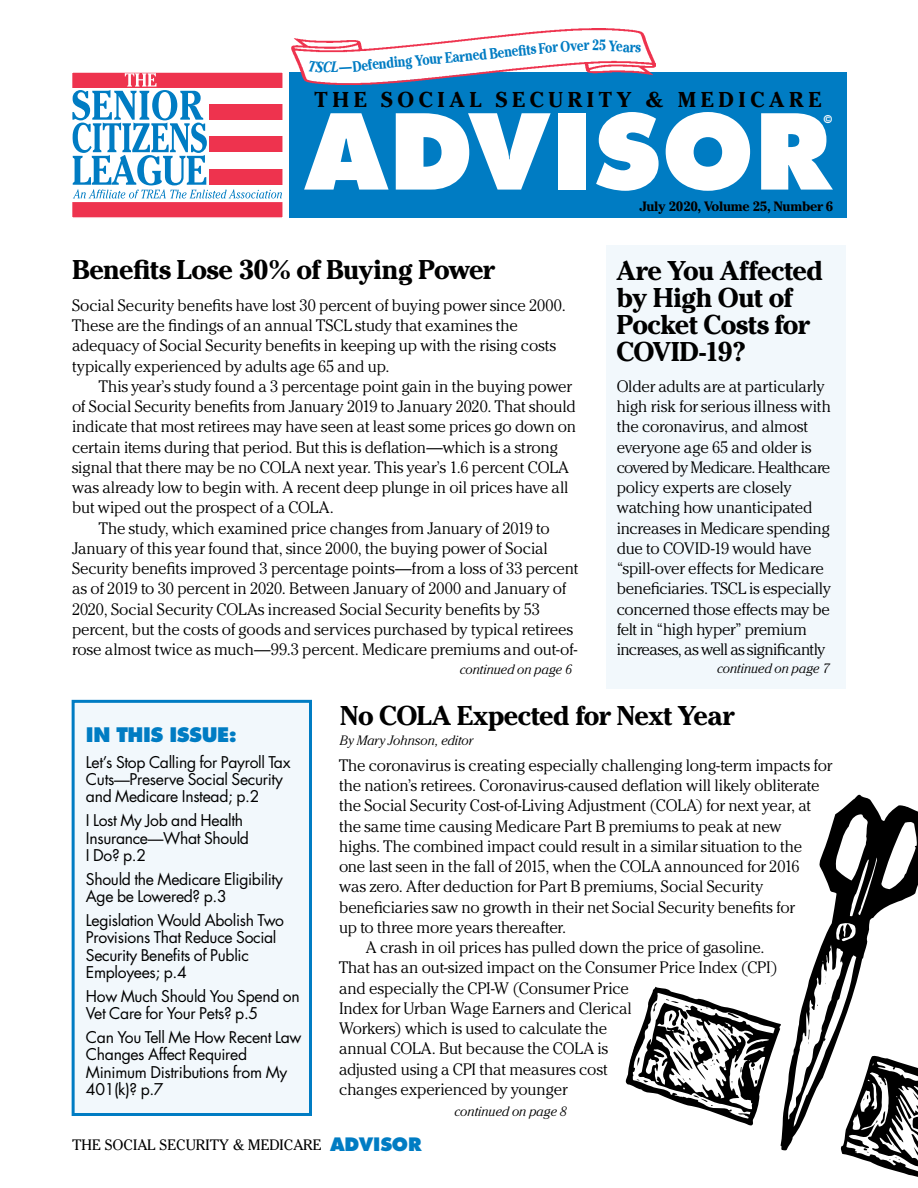
<style>
.page{position:relative;width:918px;height:1188px;background:#fff}
.page>*{position:absolute;margin:0;border:0;box-sizing:border-box;transform-origin:0 0}
.t1{font:800 101.25px "Futura";letter-spacing:.01em;color:#fff}
.t2{font:700 27px/27px "Cheltenham";letter-spacing:-.02em;color:#000}
.t3{font:700 21.3px "Cheltenham";letter-spacing:.22em;color:#000}
.t4{font:800 19.5px "Futura";letter-spacing:-.025em;color:#007cc3}
.t5{font:300 16.5px/20.2px "Cheltenham";letter-spacing:-.01em;color:#000}
.t6{font:15.75px/17.2px "Futura";letter-spacing:-.02em;color:#000}
.t7{font:15px "Cheltenham";color:#000}
.t8{font:700 15px "Cheltenham";color:#007cc3;scale:.84 1}
.t9{font:italic 300 13.5px "Cheltenham";letter-spacing:-.005em;color:#000}
.t10{font:700 13.5px "Cheltenham";letter-spacing:-.02em;color:#000}
.t11{font:800 10.5px "Futura";color:#fff}
.s1{font-family:"Futura";font-weight:800;font-size:18px;color:#007cc3}
</style>
<div class="page">
<div style="left:289px;top:72px;width:558px;height:146px;background:#007cc3"></div>
<div style="left:72px;top:202px;width:211px;height:16px;background:#ee334e"></div>
<svg style="left:74px;top:74px;width:207px;height:125px"></svg>
<div style="left:71px;top:71px;width:213px;height:148px;border:2px solid #fff"></div>
<div style="left:72px;top:700px;width:240px;height:416px;background:#f2f8fc;border:3px solid #007cc3"></div>
<div style="left:606px;top:245px;width:240px;height:444px;background:#f2f8fc"></div>
<svg style="left:781px;top:794px;width:137px;height:357px"></svg>
<svg style="left:625px;top:987px;width:156px;height:139px"></svg>
<svg style="left:836px;top:814px;width:81px;height:102px"></svg>
<svg style="left:788px;top:922px;width:130px;height:255px"></svg>
<svg style="left:292px;top:29px;width:362px;height:55px"></svg>
<p class="t8" style="left:371px;top:55px;width:122px;rotate:-5deg">ending Your Earn</p>
<p class="t8" style="left:472px;top:46px;width:71px;rotate:-6deg">ed Benef t</p>
<p class="t8" style="left:530px;top:40px;width:34px;rotate:-5deg">s For</p>
<p class="t3" style="left:315px;top:87px;width:508px">THE SOCIAL SECURITY &amp; MEDICARE</p>
<h1 class="t1" style="left:305px;top:89px;width:528px">ADVISOR</h1>
<p class="t11" style="left:824px;top:112px;width:10px">©</p>
<h2 class="t2" style="left:72px;top:256px;width:424px">Benefits Lose 30% of Buying Power</h2>
<p class="t5" style="left:72px;top:295px;width:495px">Social Security benefits have lost 30 percent of buying power since 2000.<br>These are the findings of an annual TSCL study that examines the adequacy of Social Security benefits in keeping up with the rising costs typically experienced by adults age 65 and up.</p>
<p class="t5" style="left:99px;top:376px;width:474px">This year’s study found a 3 percentage point gain in the buying power</p>
<p class="t5" style="left:72px;top:396px;width:505px">of Social Security benefits from January 2019 to January 2020. That should</p>
<p class="t5" style="left:72px;top:416px;width:506px">indicate that most retirees may have seen at least some prices go down on</p>
<p class="t5" style="left:72px;top:437px;width:487px">certain items during that period. But this is deflation—which is a strong</p>
<p class="t5" style="left:72px;top:457px;width:499px">signal that there may be no COLA next year. This year’s 1.6 percent COLA</p>
<p class="t5" style="left:72px;top:477px;width:498px">was already low to begin with. A recent deep plunge in oil prices have all</p>
<p class="t5" style="left:72px;top:497px;width:263px">but wiped out the prospect of a COLA.</p>
<p class="t5" style="left:99px;top:518px;width:452px">The study, which examined price changes from January of 2019 to</p>
<p class="t5" style="left:72px;top:538px;width:478px">January of this year found that, since 2000, the buying power of Social</p>
<p class="t5" style="left:72px;top:558px;width:508px">Security benefits improved 3 percentage points—from a loss of 33 percent</p>
<p class="t5" style="left:72px;top:578px;width:496px">as of 2019 to 30 percent in 2020. Between January of 2000 and January of</p>
<p class="t5" style="left:72px;top:599px;width:469px">2020, Social Security COLAs increased Social Security benefits by 53</p>
<p class="t5" style="left:72px;top:619px;width:503px">percent, but the costs of goods and services purchased by typical retirees</p>
<p class="t5" style="left:72px;top:639px;width:507px">rose almost twice as much—99.3 percent. Medicare premiums and out-of-</p>
<p class="t10" style="left:639px;top:198px;width:195px">July 2020, Volume 25, Number 6</p>
<h2 class="t2" style="left:617px;top:257px;width:208px">Are You Affected by High Out of<br>Pocket Costs for<br>COVID-19?</h2>
<p class="t5" style="left:617px;top:376px;width:216px">Older adults are at particularly high risk for serious illness with the coronavirus, and almost everyone age 65 and older is covered by Medicare. Healthcare policy experts are closely watching how unanticipated increases in Medicare spending due to COVID-19 would have “spill-over effects for Medicare beneficiaries. TSCL is especially concerned those effects may be felt in “high hyper” premium increases, as well as significantly</p>
<p class="t4" style="left:86px;top:723px;width:153px">IN THIS ISSUE:</p>
<p class="t6" style="left:86px;top:753px;width:206px">Let’s Stop Calling for Payroll Tax<br>Cuts—Preserve Social Security and Medicare Instead; p.2</p>
<p class="t6" style="left:86px;top:812px;width:165px">I Lost My Job and Health<br>Insurance—What Should<br>I Do? p.2</p>
<p class="t6" style="left:86px;top:870px;width:198px">Should the Medicare Eligibility<br>Age be Lowered? p.3</p>
<p class="t6" style="left:86px;top:912px;width:200px">Legislation Would Abolish Two<br>Provisions That Reduce Social<br>Security Benefits of Public<br>Employees; p.4</p>
<p class="t6" style="left:86px;top:987px;width:215px">How Much Should You Spend on<br>Vet Care for Your Pets? p.5</p>
<p class="t6" style="left:86px;top:1029px;width:217px">Can You Tell Me How Recent Law<br>Changes Affect Required<br>Minimum Distributions from My<br>401(k)? p.7</p>
<p class="t9" style="left:460px;top:662px;width:114px">continued on page 6</p>
<p class="t9" style="left:717px;top:661px;width:114px">continued on page 7</p>
<h2 class="t2" style="left:340px;top:701px;width:396px">No COLA Expected for Next Year</h2>
<p class="t9" style="left:340px;top:732px;width:135px">By Mary Johnson, editor</p>
<p class="t5" style="left:339px;top:755px;width:495px">The coronavirus is creating especially challenging long-term impacts for</p>
<p class="t5" style="left:339px;top:775px;width:482px">the nation’s retirees. Coronavirus-caused deflation will likely obliterate</p>
<p class="t5" style="left:339px;top:796px;width:474px">the Social Security Cost-of-Living Adjustment (COLA) for next year, at</p>
<p class="t5" style="left:339px;top:816px;width:444px">the same time causing Medicare Part B premiums to peak at new</p>
<p class="t5" style="left:339px;top:836px;width:465px">highs. The combined impact could result in a similar situation to the</p>
<p class="t5" style="left:339px;top:856px;width:462px">one last seen in the fall of 2015, when the COLA announced for 2016</p>
<p class="t5" style="left:339px;top:876px;width:426px">was zero. After deduction for Part B premiums, Social Security</p>
<p class="t5" style="left:339px;top:897px;width:457px">beneficiaries saw no growth in their net Social Security benefits for</p>
<p class="t5" style="left:339px;top:917px;width:229px">up to three more years thereafter.</p>
<p class="t5" style="left:366px;top:937px;width:400px">A crash in oil prices has pulled down the price of gasoline.</p>
<p class="t5" style="left:339px;top:957px;width:440px">That has an out-sized impact on the Consumer Price Index (CPI)</p>
<p class="t5" style="left:339px;top:978px;width:291px">and especially the CPI-W (Consumer Price</p>
<p class="t5" style="left:339px;top:998px;width:294px">Index for Urban Wage Earners and Clerical</p>
<p class="t5" style="left:339px;top:1018px;width:270px">Workers) which is used to calculate the</p>
<p class="t5" style="left:339px;top:1038px;width:271px">annual COLA. But because the COLA is</p>
<p class="t5" style="left:339px;top:1059px;width:270px">adjusted using a CPI that measures cost</p>
<p class="t5" style="left:339px;top:1079px;width:230px">changes experienced by younger</p>
<p class="t9" style="left:454px;top:1104px;width:114px">continued on page 8</p>
<p class="t7" style="left:72px;top:1136px;width:351px">THE SOCIAL SECURITY &amp; MEDICARE <span class="s1">ADVISOR</span></p>
</div>
